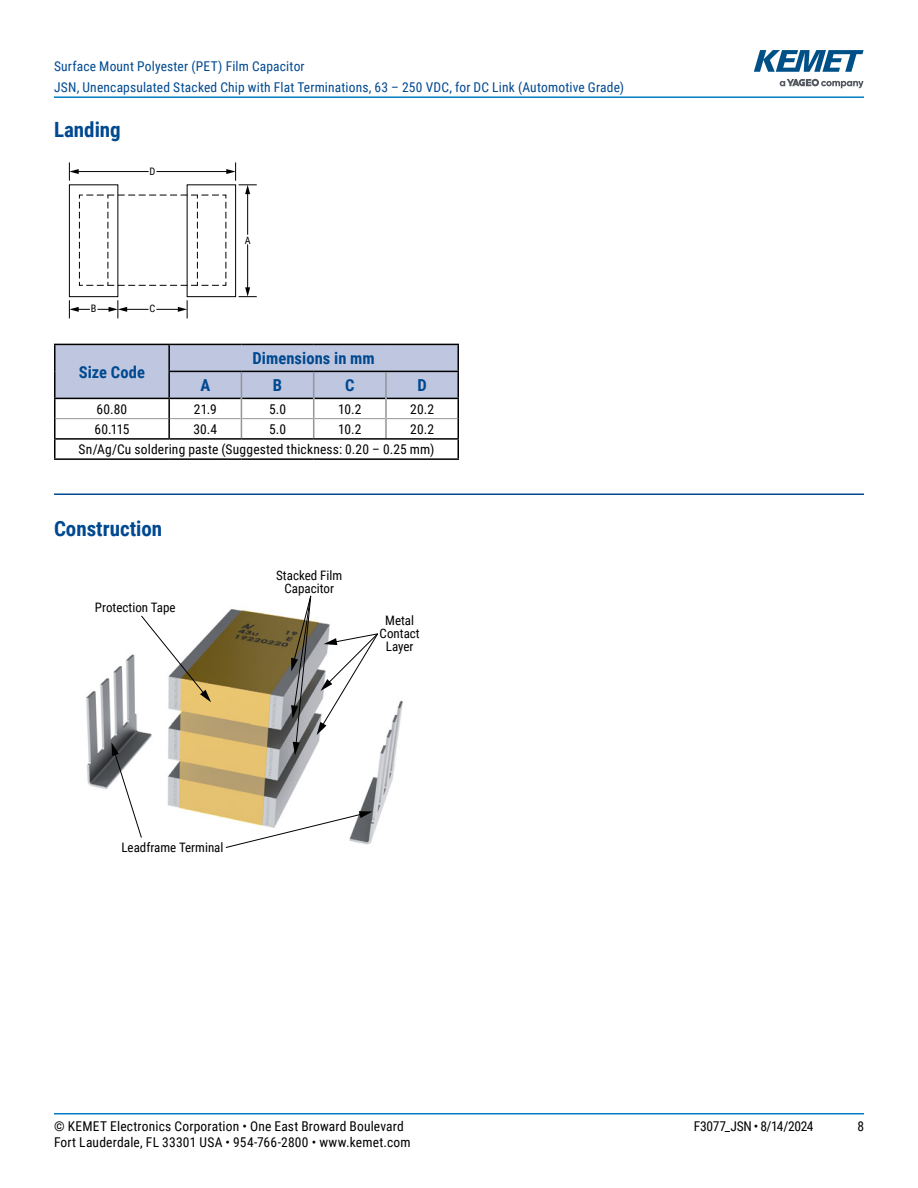
<style>
.page{position:relative;width:918px;height:1188px;background:#fff}
.page>*{position:absolute;margin:0;border:0;box-sizing:border-box;transform-origin:0 0}
.t1{font:700 21px "Roboto Condensed";color:#004990}
.t2{font:700 16.5px "Roboto Condensed";letter-spacing:.005em;color:#004990}
.t3{font:13.5px/20.4px "Roboto Condensed";letter-spacing:.015em;color:#000;text-align:right}
.t4{font:13.5px/21px "Roboto Condensed";letter-spacing:.015em;color:#004990}
.t5{font:13.5px "Roboto Condensed";letter-spacing:-.025em;color:#000}
.t6{font:13.05px/13px "Roboto Condensed";color:#000;text-align:center}
.t7{font:10.35px "Roboto Condensed";color:#000}
</style>
<div class="page">
<hr style="left:54px;top:1113px;width:810px;height:2px;background:#007dc3">
<hr style="left:54px;top:96px;width:810px;height:2px;background:#007dc3">
<svg style="left:780px;top:79px;width:84px;height:9px"></svg>
<svg style="left:754px;top:50px;width:110px;height:22px"></svg>
<hr style="left:54px;top:494px;width:810px;height:1px;background:#004990">
<svg style="left:69px;top:162px;width:188px;height:156px"></svg>
<svg style="left:54px;top:344px;width:405px;height:114px"></svg>
<hr style="left:54px;top:458px;width:115px;height:2px;background:#000">
<hr style="left:169px;top:458px;width:72px;height:2px;background:#000">
<hr style="left:241px;top:458px;width:73px;height:2px;background:#000">
<hr style="left:314px;top:458px;width:72px;height:2px;background:#000">
<hr style="left:386px;top:458px;width:73px;height:2px;background:#000">
<img style="left:86px;top:609px;width:317px;height:227px">
<svg style="left:111px;top:742px;width:32px;height:96px"></svg>
<svg style="left:225px;top:811px;width:148px;height:37px"></svg>
<svg style="left:140px;top:615px;width:71px;height:87px"></svg>
<svg style="left:291px;top:595px;width:89px;height:160px"></svg>
<p class="t4" style="left:54px;top:55px;width:572px">Surface Mount Polyester (PET) Film Capacitor<br>JSN, Unencapsulated Stacked Chip with Flat Terminations, 63 – 250 VDC, for DC Link (Automotive Grade)</p>
<h1 class="t1" style="left:54px;top:115px;width:68px">Landing</h1>
<p class="t7" style="left:150px;top:164px;width:7px">D</p>
<p class="t7" style="left:91px;top:301px;width:7px">B</p>
<p class="t7" style="left:150px;top:301px;width:7px">C</p>
<p class="t2" style="left:79px;top:360px;width:68px">Size Code</p>
<p class="t7" style="left:245px;top:233px;width:7px">A</p>
<p class="t2" style="left:253px;top:347px;width:124px">Dimensions in mm</p>
<p class="t2" style="left:200px;top:374px;width:11px">A</p>
<p class="t2" style="left:273px;top:374px;width:11px">B</p>
<p class="t2" style="left:345px;top:374px;width:11px">C</p>
<p class="t2" style="left:417px;top:374px;width:11px">D</p>
<p class="t3" style="left:97px;top:398px;width:32px">60.80</p>
<p class="t3" style="left:194px;top:398px;width:24px">21.9</p>
<p class="t3" style="left:269px;top:398px;width:18px">5.0</p>
<p class="t3" style="left:338px;top:398px;width:25px">10.2</p>
<p class="t3" style="left:410px;top:398px;width:25px">20.2</p>
<p class="t3" style="left:94px;top:418px;width:36px">60.115</p>
<p class="t3" style="left:193px;top:418px;width:25px">30.4</p>
<p class="t3" style="left:269px;top:418px;width:18px">5.0</p>
<p class="t3" style="left:338px;top:418px;width:25px">10.2</p>
<p class="t3" style="left:79px;top:418px;width:357px">20.2<br>Sn/Ag/Cu soldering paste (Suggested thickness: 0.20 – 0.25 mm)</p>
<h1 class="t1" style="left:54px;top:513px;width:110px">Construction</h1>
<p class="t6" style="left:95px;top:600px;width:82px">Protection Tape</p>
<p class="t6" style="left:276px;top:568px;width:68px">Stacked Film<br>Capacitor</p>
<p class="t6" style="left:380px;top:614px;width:42px">Metal<br>Contact<br>Layer</p>
<p class="t6" style="left:121px;top:840px;width:104px">Leadframe Terminal</p>
<p class="t3" style="left:54px;top:1115px;width:351px">© KEMET Electronics Corporation • One East Broward Boulevard</p>
<p class="t5" style="left:694px;top:1116px;width:121px">F3077_JSN • 8/14/2024</p>
<p class="t3" style="left:857px;top:1115px;width:8px">8</p>
<p class="t3" style="left:54px;top:1131px;width:358px">Fort Lauderdale, FL 33301 USA • 954-766-2800 • www.kemet.com</p>
</div>
